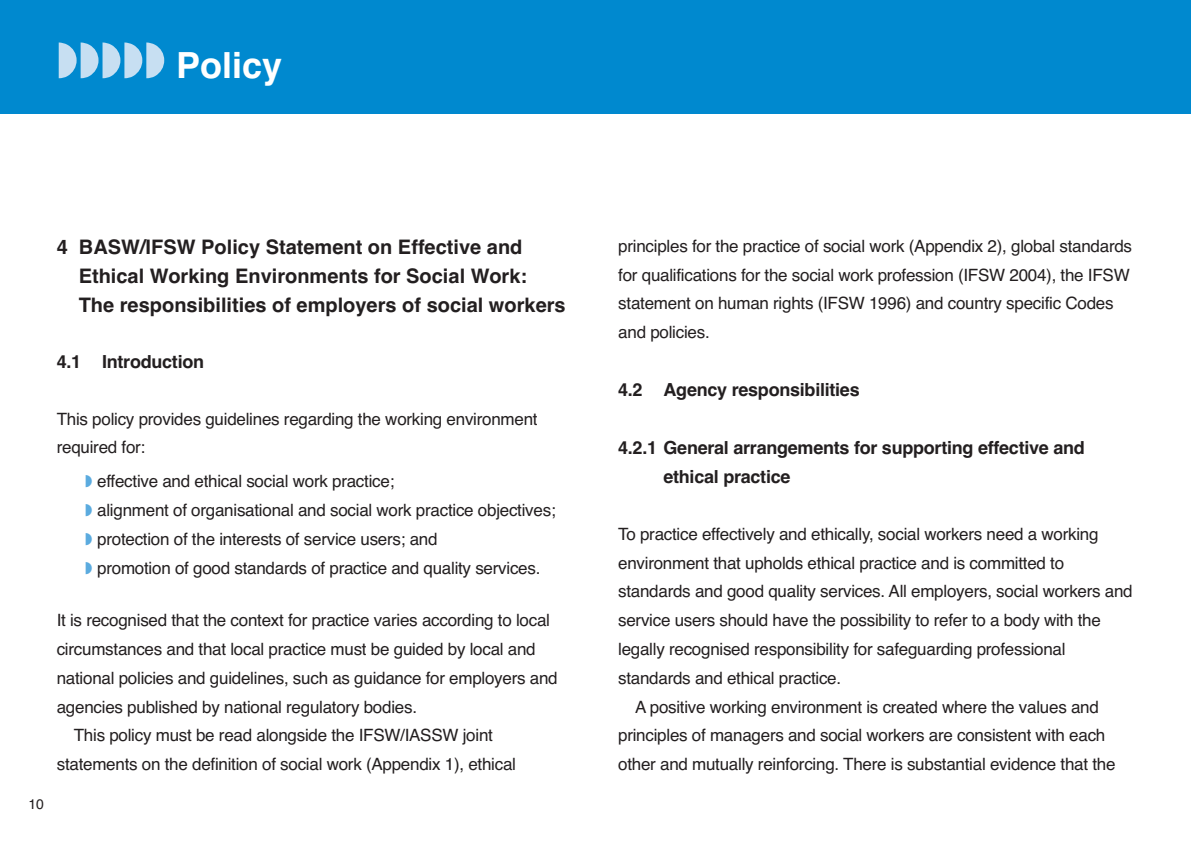
<style>
.page{position:relative;width:1191px;height:842px;background:#fff}
.page>*{position:absolute;margin:0;border:0;box-sizing:border-box;transform-origin:0 0}
.t1{font:700 36px "Helvetica";color:#fff}
.t2{font:700 20px/28.8px "Helvetica";color:#231f20}
.t3{font:700 18px/28.8px "Helvetica";letter-spacing:-.015em;color:#231f20}
.t4{font:17px/28.8px "Helvetica";letter-spacing:-.015em;color:#231f20}
.t5{font:14px "Helvetica";color:#231f20}
</style>
<div class="page">
<div style="left:0;top:0;width:1191px;height:113px;background:#0089cf"></div>
<h1 class="t1" style="left:176px;top:44px;width:108px">Policy</h1>
<p class="t2" style="left:79px;top:233px;width:488px;text-indent:-22px">4 BASW/IFSW Policy Statement on Effective and<br>Ethical Working Environments for Social Work:<br>The responsibilities of employers of social workers</p>
<p class="t3" style="left:57px;top:347px;width:149px">4.1 Introduction</p>
<p class="t5" style="left:28px;top:795px;width:17px">10</p>
<p class="t4" style="left:57px;top:404px;width:482px">This policy provides guidelines regarding the working environment required for:</p>
<p class="t4" style="left:97px;top:467px;width:460px">effective and ethical social work practice;<br>alignment of organisational and social work practice objectives; protection of the interests of service users; and<br>promotion of good standards of practice and quality services.</p>
<p class="t4" style="left:57px;top:606px;width:495px">It is recognised that the context for practice varies according to local</p>
<p class="t4" style="left:57px;top:635px;width:480px">circumstances and that local practice must be guided by local and</p>
<p class="t4" style="left:57px;top:663px;width:502px">national policies and guidelines, such as guidance for employers and</p>
<p class="t4" style="left:57px;top:692px;width:362px">agencies published by national regulatory bodies.</p>
<p class="t4" style="left:74px;top:721px;width:420px">This policy must be read alongside the IFSW/IASSW joint</p>
<p class="t4" style="left:57px;top:750px;width:461px">statements on the definition of social work (Appendix 1), ethical</p>
<p class="t4" style="left:618px;top:231px;width:515px">principles for the practice of social work (Appendix 2), global standards for qualifications for the social work profession (IFSW 2004), the IFSW statement on human rights (IFSW 1996) and country specific Codes and policies.</p>
<p class="t3" style="left:618px;top:376px;width:243px">4.2 Agency responsibilities</p>
<p class="t3" style="left:663px;top:433px;width:423px;text-indent:-45px">4.2.1 General arrangements for supporting effective and ethical practice</p>
<p class="t4" style="left:618px;top:519px;width:482px">To practice effectively and ethically, social workers need a working</p>
<p class="t4" style="left:618px;top:548px;width:447px">environment that upholds ethical practice and is committed to</p>
<p class="t4" style="left:618px;top:577px;width:516px">standards and good quality services. All employers, social workers and</p>
<p class="t4" style="left:618px;top:606px;width:484px">service users should have the possibility to refer to a body with the</p>
<p class="t4" style="left:618px;top:635px;width:449px">legally recognised responsibility for safeguarding professional</p>
<p class="t4" style="left:618px;top:663px;width:224px">standards and ethical practice.</p>
<p class="t4" style="left:635px;top:692px;width:465px">A positive working environment is created where the values and</p>
<p class="t4" style="left:618px;top:721px;width:489px">principles of managers and social workers are consistent with each</p>
<p class="t4" style="left:618px;top:750px;width:499px">other and mutually reinforcing. There is substantial evidence that the</p>
</div>
